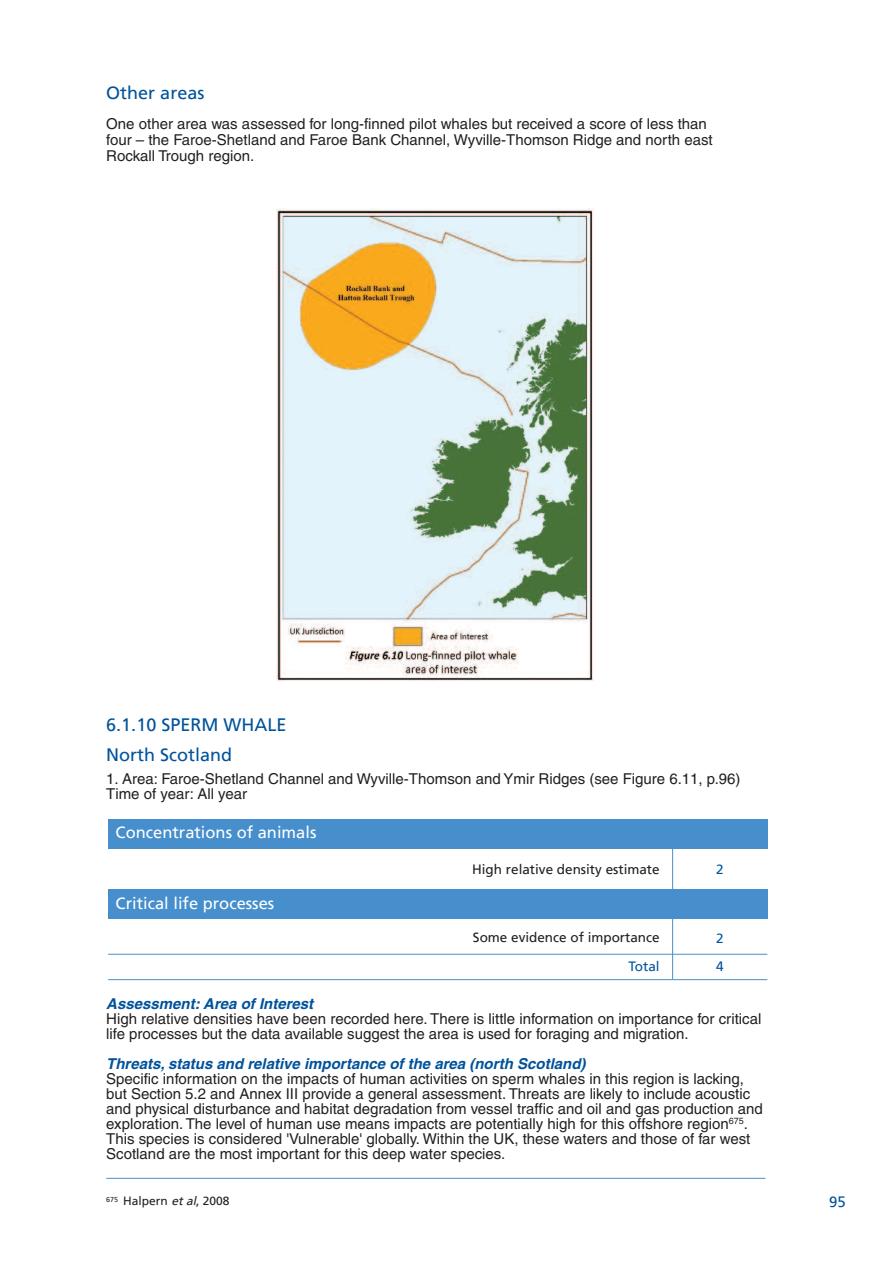
<style>
.page{position:relative;width:893px;height:1263px;background:#fff}
.page>*{position:absolute;margin:0;border:0;box-sizing:border-box;transform-origin:0 0}
.t1{font:18px/30.8px "Frutiger LT";color:#01529b}
.t2{font:16.5px "Frutiger LT";color:#fff}
.t3{font:15px/15px "Helvetica";color:#231f20}
.t4{font:italic 700 15px "Helvetica";color:#01529b}
.t5{font:15px "Frutiger LT";color:#01529b}
.t6{font:13.5px "Frutiger LT";color:#231f20}
.t7{font:13.5px/28.5px "Frutiger LT";color:#01529b}
.t8{font:12px "Frutiger LT";color:#231f20}
.s1{font-style:italic}
</style>
<div class="page">
<hr style="left:106px;top:1178px;width:659px;height:1px;background:#468fcc">
<img style="left:276px;top:208px;width:318px;height:473px">
<div style="left:108px;top:819px;width:659px;height:29px;background:#468fcc"></div>
<div style="left:108px;top:889px;width:659px;height:30px;background:#468fcc"></div>
<hr style="left:672px;top:845px;width:1px;height:135px;background:#468fcc">
<hr style="left:108px;top:979px;width:659px;height:1px;background:#468fcc">
<hr style="left:108px;top:954px;width:659px;height:1px;background:#468fcc">
<p class="t1" style="left:106px;top:77px;width:100px">Other areas</p>
<p class="t3" style="left:106px;top:118px;width:608px;line-height:15.8px">One other area was assessed for long-finned pilot whales but received a score of less than four – the Faroe-Shetland and Faroe Bank Channel, Wyville-Thomson Ridge and north east<br>Rockall Trough region.</p>
<p class="t1" style="left:106px;top:709px;width:182px">6.1.10 SPERM WHALE<br>North Scotland</p>
<p class="t3" style="left:106px;top:772px;width:636px">1. Area: Faroe-Shetland Channel and Wyville-Thomson and Ymir Ridges (see Figure 6.11, p.96)<br>Time of year: All year</p>
<p class="t2" style="left:116px;top:823px;width:202px">Concentrations of animals</p>
<p class="t2" style="left:116px;top:894px;width:160px">Critical life processes</p>
<p class="t6" style="left:472px;top:861px;width:189px">High relative density estimate</p>
<p class="t6" style="left:473px;top:930px;width:188px">Some evidence of importance</p>
<p class="t7" style="left:628px;top:952px;width:33px">Total</p>
<p class="t7" style="left:716px;top:855px;width:9px">2</p>
<p class="t7" style="left:716px;top:924px;width:9px">2<br>4</p>
<p class="t4" style="left:106px;top:998px;width:208px">Assessment: Area of Interest</p>
<p class="t3" style="left:106px;top:1012px;width:657px">High relative densities have been recorded here. There is little information on importance for critical life processes but the data available suggest the area is used for foraging and migration.</p>
<p class="t4" style="left:106px;top:1058px;width:481px">Threats, status and relative importance of the area (north Scotland)</p>
<p class="t3" style="left:106px;top:1072px;width:658px">Specific information on the impacts of human activities on sperm whales in this region is lacking, but Section 5.2 and Annex III provide a general assessment. Threats are likely to include acoustic and physical disturbance and habitat degradation from vessel traffic and oil and gas production and exploration. The level of human use means impacts are potentially high for this offshore region<sup>675</sup>.<br>This species is considered 'Vulnerable' globally. Within the UK, these waters and those of far west Scotland are the most important for this deep water species.</p>
<p class="t8" style="left:106px;top:1194px;width:125px"><sup>675</sup> Halpern <span class="s1">etal</span>, 2008</p>
<p class="t5" style="left:829px;top:1193px;width:18px">95</p>
</div>
